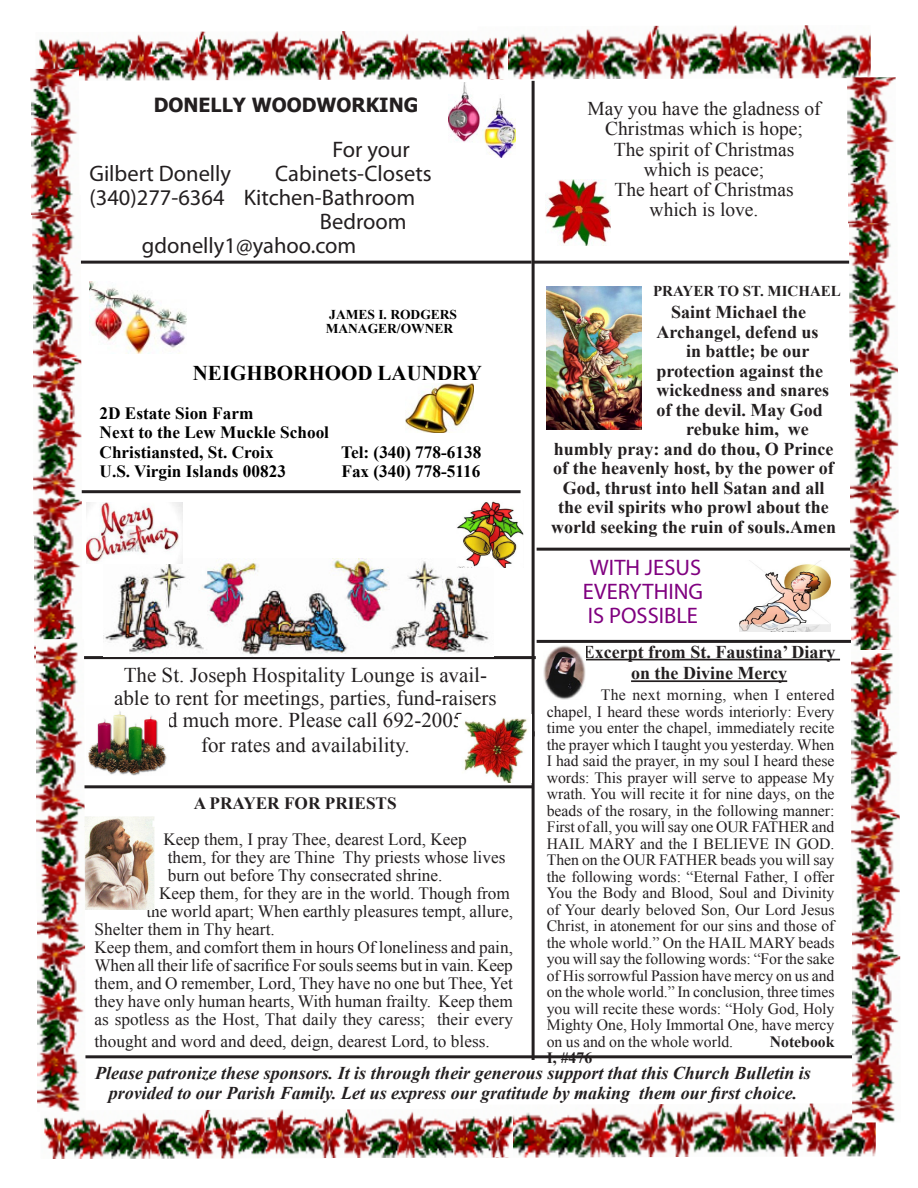
<style>
.page{position:relative;width:918px;height:1188px;background:#fff}
.page>*{position:absolute;margin:0;border:0;box-sizing:border-box;transform-origin:0 0}
.t1{font:22.5px "Myriad Pro";color:#231f20}
.t2{font:22.5px/24px "Myriad Pro";color:#800080;text-align:center}
.t3{font:21px/22.5px "Times New Roman";color:#231f20;text-align:center}
.t4{font:700 21px "Times New Roman";color:#000}
.t5{font:19.5px/20.2px "Times New Roman";color:#231f20;text-align:center}
.t6{font:700 19.5px "Tahoma";color:#231f20}
.t7{font:700 18px/21.6px "Times New Roman";color:#231f20;text-align:center}
.t8{font:italic 700 18px/19.5px "Times New Roman";color:#231f20;text-align:center}
.t9{font:17.25px "Times New Roman";color:#231f20}
.t10{font:700 17.25px/19.5px "Times New Roman";color:#000}
.t11{font:700 17.25px "Times New Roman";color:#231f20}
.t12{font:15.75px/16.5px "Times New Roman";color:#231f20;text-align:justify}
.t13{font:700 15.75px "Times New Roman";color:#231f20}
.t14{font:700 15px "Times New Roman";color:#231f20}
.t15{font:700 13.5px/14.2px "Times New Roman";color:#000}
</style>
<div class="page">
<hr style="left:81px;top:1055px;width:783px;height:3px;background:#231f20">
<img style="left:547px;top:286px;width:94px;height:143px">
<hr style="left:532px;top:81px;width:3px;height:655px;background:#231f20">
<hr style="left:54px;top:490px;width:467px;height:3px;background:#231f20">
<hr style="left:78px;top:261px;width:454px;height:3px;background:#231f20">
<hr style="left:48px;top:656px;width:488px;height:3px;background:#231f20">
<hr style="left:537px;top:548px;width:327px;height:3px;background:#231f20">
<hr style="left:532px;top:731px;width:3px;height:329px;background:#231f20">
<hr style="left:583px;top:659px;width:257px;height:1px;background:#231f20">
<hr style="left:631px;top:680px;width:156px;height:2px;background:#231f20">
<hr style="left:533px;top:261px;width:331px;height:3px;background:#231f20">
<img style="left:86px;top:816px;width:69px;height:94px">
<hr style="left:54px;top:785px;width:478px;height:3px;background:#231f20">
<hr style="left:537px;top:640px;width:327px;height:3px;background:#231f20">
<img style="left:543px;top:645px;width:43px;height:54px">
<img style="left:88px;top:711px;width:79px;height:64px">
<img style="left:508px;top:25px;width:363px;height:54px">
<img style="left:36px;top:31px;width:472px;height:50px">
<img style="left:513px;top:1103px;width:363px;height:55px">
<img style="left:44px;top:1109px;width:469px;height:50px">
<img style="left:849px;top:223px;width:50px;height:427px">
<img style="left:851px;top:653px;width:50px;height:470px">
<img style="left:847px;top:77px;width:49px;height:146px">
<img style="left:32px;top:215px;width:50px;height:445px">
<img style="left:35px;top:639px;width:51px;height:473px">
<img style="left:30px;top:69px;width:49px;height:146px">
<img style="left:405px;top:383px;width:68px;height:50px">
<img style="left:464px;top:718px;width:64px;height:65px">
<img style="left:740px;top:561px;width:90px;height:70px">
<img style="left:105px;top:559px;width:384px;height:96px">
<img style="left:456px;top:501px;width:68px;height:66px">
<img style="left:86px;top:503px;width:96px;height:60px">
<img style="left:546px;top:179px;width:64px;height:67px">
<img style="left:448px;top:83px;width:68px;height:74px">
<img style="left:89px;top:282px;width:97px;height:72px">
<p class="t6" style="left:154px;top:91px;width:266px">DONELLY WOODWORKING</p>
<h1 class="t1" style="left:333px;top:136px;width:79px">For your</h1>
<h1 class="t1" style="left:89px;top:160px;width:143px">Gilbert Donelly</h1>
<h1 class="t1" style="left:275px;top:160px;width:158px">Cabinets-Closets</h1>
<h1 class="t1" style="left:89px;top:184px;width:327px">(340)277-6364 Kitchen-Bathroom</h1>
<h1 class="t1" style="left:320px;top:208px;width:88px">Bedroom</h1>
<h1 class="t1" style="left:142px;top:232px;width:216px">gdonelly1@yahoo.com</h1>
<p class="t15" style="left:326px;top:307px;width:133px">JAMES I. RODGERS<br>MANAGER/OWNER</p>
<h2 class="t4" style="left:193px;top:358px;width:291px">NEIGHBORHOOD LAUNDRY</h2>
<p class="t10" style="left:100px;top:403px;width:231px">2D Estate Sion Farm<br>Next to the Lew Muckle School<br>Christiansted, St. Croix</p>
<p class="t10" style="left:341px;top:442px;width:142px">Tel: (340) 778-6138</p>
<p class="t10" style="left:100px;top:461px;width:188px">U.S. Virgin Islands 00823</p>
<p class="t10" style="left:341px;top:461px;width:140px">Fax (340) 778-5116</p>
<h2 class="t3" style="left:114px;top:664px;width:384px">The St. Joseph Hospitality Lounge is avail&shy;able to rent for meetings, parties, fund-raisers and much more. Please call 692-2005</h2>
<h2 class="t3" style="left:201px;top:734px;width:210px">for rates and availability.</h2>
<p class="t11" style="left:194px;top:792px;width:205px">A PRAYER FOR PRIESTS</p>
<p class="t9" style="left:164px;top:828px;width:305px">Keep them, I pray Thee, dearest Lord, Keep</p>
<p class="t9" style="left:168px;top:846px;width:339px">them, for they are Thine Thy priests whose lives</p>
<p class="t9" style="left:168px;top:864px;width:276px">burn out before Thy consecrated shrine.</p>
<p class="t9" style="left:159px;top:882px;width:352px">Keep them, for they are in the world. Though from</p>
<p class="t9" style="left:146px;top:900px;width:368px">the world apart; When earthly pleasures tempt, allure,</p>
<p class="t9" style="left:94px;top:918px;width:182px">Shelter them in Thy heart.</p>
<p class="t9" style="left:94px;top:936px;width:420px">Keep them, and comfort them in hours Of loneliness and pain,</p>
<p class="t9" style="left:94px;top:954px;width:420px">When all their life of sacrifice For souls seems but in vain. Keep</p>
<p class="t9" style="left:94px;top:972px;width:420px">them, and O remember, Lord, They have no one but Thee, Yet</p>
<p class="t9" style="left:94px;top:990px;width:420px">they have only human hearts, With human frailty. Keep them</p>
<p class="t9" style="left:94px;top:1008px;width:420px">as spotless as the Host, That daily they caress; their every</p>
<p class="t9" style="left:94px;top:1029px;width:397px">thought and word and deed, deign, dearest Lord, to bless.</p>
<p class="t5" style="left:587px;top:98px;width:235px">May you have the gladness of<br>Christmas which is hope;<br>The spirit of Christmas<br>which is peace;<br>The heart of Christmas<br>which is love.</p>
<p class="t14" style="left:653px;top:280px;width:189px">PRAYER TO ST. MICHAEL</p>
<p class="t7" style="left:671px;top:301px;width:136px">Saint Michael the</p>
<p class="t7" style="left:656px;top:321px;width:164px">Archangel, defend us</p>
<p class="t7" style="left:686px;top:340px;width:125px">in battle; be our</p>
<p class="t7" style="left:656px;top:360px;width:168px">protection against the</p>
<p class="t7" style="left:656px;top:379px;width:174px">wickedness and snares</p>
<p class="t7" style="left:656px;top:399px;width:168px">of the devil. May God</p>
<p class="t7" style="left:686px;top:418px;width:124px">rebuke him, we</p>
<p class="t7" style="left:554px;top:438px;width:281px">humbly pray: and do thou, O Prince</p>
<p class="t7" style="left:553px;top:457px;width:282px">of the heavenly host, by the power of</p>
<p class="t7" style="left:563px;top:477px;width:263px">God, thrust into hell Satan and all</p>
<p class="t7" style="left:558px;top:496px;width:272px">the evil spirits who prowl about the</p>
<p class="t7" style="left:551px;top:516px;width:287px">world seeking the ruin of souls.Amen</p>
<h1 class="t2" style="left:583px;top:555px;width:122px">WITH JESUS<br>EVERYTHING<br>IS POSSIBLE</h1>
<p class="t7" style="left:583px;top:640px;width:254px">Excerpt from St. Faustina’ Diary on the Divine Mercy</p>
<p class="t12" style="left:547px;top:686px;width:289px;text-indent:54px">The next morning, when I entered chapel, I heard these words interiorly: Every time you enter the chapel, immediately recite the prayer which I taught you yesterday. When I had said the prayer, in my soul I heard these words: This prayer will serve to appease My wrath. You will recite it for nine days, on the beads of the rosary, in the following manner:<br>First of all, you will say one OUR FATHER and HAIL MARY and the I BELIEVE IN GOD.<br>Then on the OUR FATHER beads you will say the following words: “Eternal Father, I offer You the Body and Blood, Soul and Divinity of Your dearly beloved Son, Our Lord Jesus Christ, in atonement for our sins and those of the whole world.” On the HAIL MARY beads you will say the following words: “For the sake of His sorrowful Passion have mercy on us and on the whole world.” In conclusion, three times you will recite these words: “Holy God, Holy Mighty One, Holy Immortal One, have mercy on us and on the whole world.</p>
<p class="t13" style="left:770px;top:1031px;width:66px">Notebook</p>
<p class="t13" style="left:547px;top:1047px;width:47px">I, #476</p>
<p class="t8" style="left:95px;top:1063px;width:717px">Please patronize these sponsors. It is through their generous support that this Church Bulletin is provided to our Parish Family. Let us express our gratitude by making them our first choice.</p>
</div>
